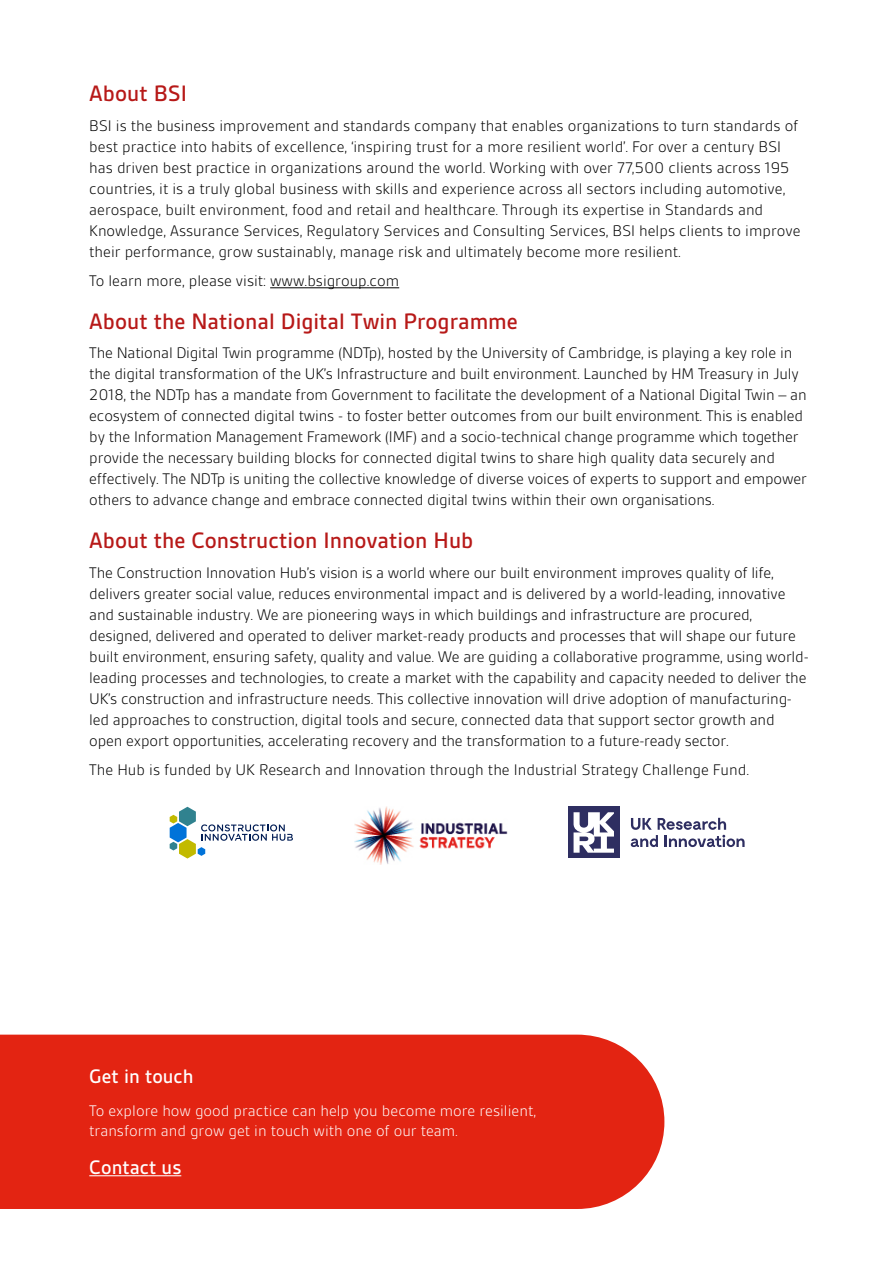
<style>
.page{position:relative;width:893px;height:1263px;background:#fff}
.page>*{position:absolute;margin:0;border:0;box-sizing:border-box;transform-origin:0 0}
.t1{font:500 24px "BSI Gesta";color:#b71918}
.t2{font:500 21px "BSI Gesta";color:#fff}
.t3{font:300 16.5px/21px "BSI Gesta";letter-spacing:-.01em;color:#000}
.t4{font:300 16.5px/19.8px "BSI Gesta";color:#fff}
</style>
<div class="page">
<div style="left:0;top:1035px;width:664px;height:174px;background:#e32412"></div>
<hr style="left:270px;top:287px;width:129px;height:1px;background:#000">
<hr style="left:89px;top:1175px;width:92px;height:1px;background:#fff">
<svg style="left:170px;top:807px;width:123px;height:51px"></svg>
<svg style="left:631px;top:818px;width:114px;height:29px"></svg>
<div style="left:568px;top:806px;width:52px;height:52px;background:#2e2e61"></div>
<svg style="left:574px;top:812px;width:40px;height:41px"></svg>
<img style="left:354px;top:807px;width:154px;height:58px">
<h1 class="t1" style="left:89px;top:81px;width:99px">About BSI</h1>
<p class="t3" style="left:89px;top:115px;width:713px">BSI is the business improvement and standards company that enables organizations to turn standards of best practice into habits of excellence, ‘inspiring trust for a more resilient world’. For over a century BSI has driven best practice in organizations around the world. Working with over 77,500 clients across 195 countries, it is a truly global business with skills and experience across all sectors including automotive, aerospace, built environment, food and retail and healthcare. Through its expertise in Standards and Knowledge, Assurance Services, Regulatory Services and Consulting Services, BSI helps clients to improve their performance, grow sustainably, manage risk and ultimately become more resilient.</p>
<p class="t3" style="left:89px;top:270px;width:311px">To learn more, please visit: www.bsigroup.com</p>
<h1 class="t1" style="left:89px;top:309px;width:430px">About the National Digital Twin Programme</h1>
<p class="t3" style="left:89px;top:343px;width:719px">The National Digital Twin programme (NDTp), hosted by the University of Cambridge, is playing a key role in the digital transformation of the UK’s Infrastructure and built environment. Launched by HM Treasury in July 2018, the NDTp has a mandate from Government to facilitate the development of a National Digital Twin – an ecosystem of connected digital twins - to foster better outcomes from our built environment. This is enabled by the Information Management Framework (IMF) and a socio-technical change programme which together provide the necessary building blocks for connected digital twins to share high quality data securely and effectively. The NDTp is uniting the collective knowledge of diverse voices of experts to support and empower others to advance change and embrace connected digital twins within their own organisations.</p>
<h1 class="t1" style="left:89px;top:528px;width:386px">About the Construction Innovation Hub</h1>
<p class="t3" style="left:89px;top:562px;width:721px">The Construction Innovation Hub’s vision is a world where our built environment improves quality of life, delivers greater social value, reduces environmental impact and is delivered by a world-leading, innovative and sustainable industry. We are pioneering ways in which buildings and infrastructure are procured, designed, delivered and operated to deliver market-ready products and processes that will shape our future built environment, ensuring safety, quality and value. We are guiding a collaborative programme, using world&shy;leading processes and technologies, to create a market with the capability and capacity needed to deliver the UK’s construction and infrastructure needs. This collective innovation will drive adoption of manufacturing&shy;led approaches to construction, digital tools and secure, connected data that support sector growth and open export opportunities, accelerating recovery and the transformation to a future-ready sector.</p>
<p class="t3" style="left:89px;top:759px;width:661px">The Hub is funded by UK Research and Innovation through the Industrial Strategy Challenge Fund.</p>
<p class="t2" style="left:89px;top:1066px;width:106px">Get in touch</p>
<p class="t4" style="left:89px;top:1101px;width:448px">To explore how good practice can help you become more resilient, transform and grow get in touch with one of our team.</p>
<p class="t2" style="left:89px;top:1156px;width:94px">Contact us</p>
</div>
